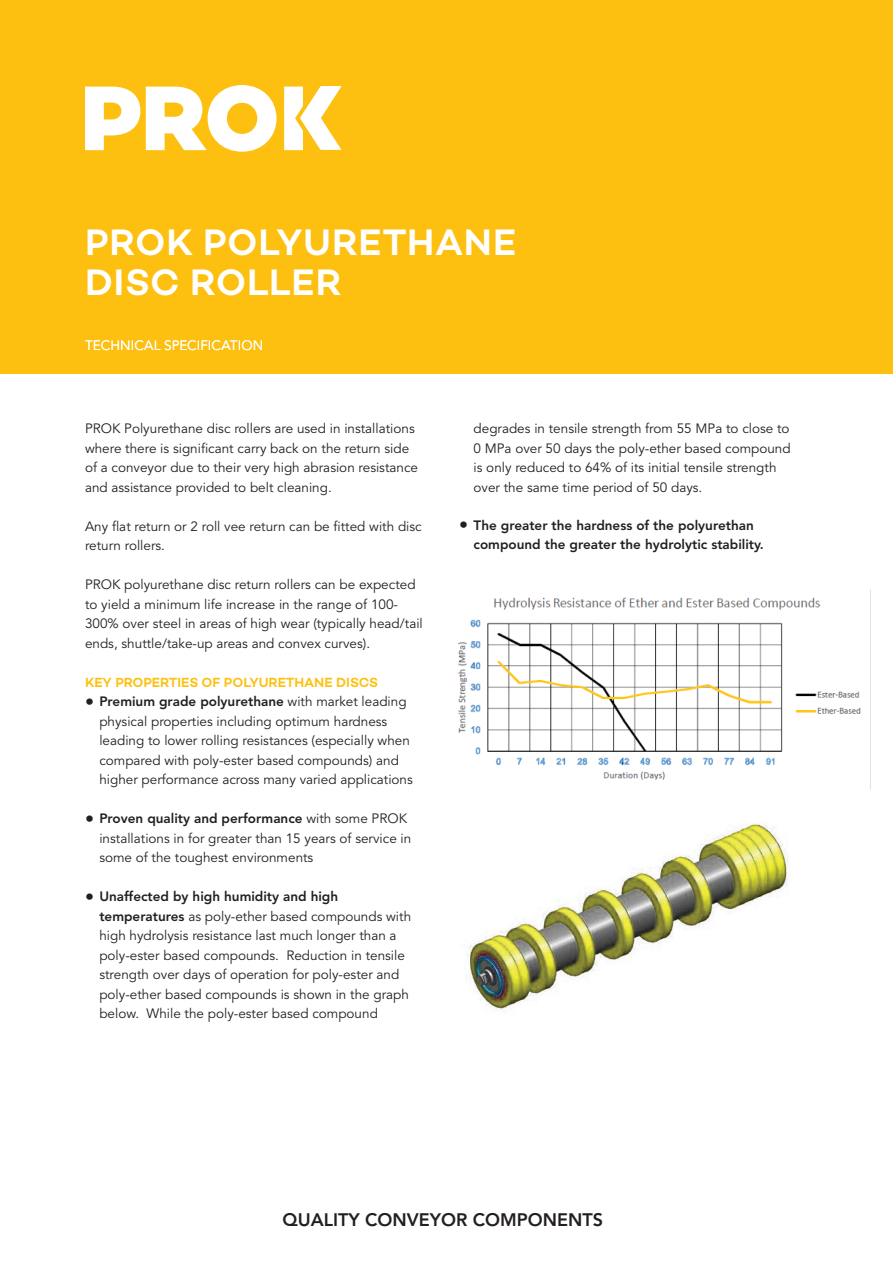
<style>
.page{position:relative;width:893px;height:1263px;background:#fff}
.page>*{position:absolute;margin:0;border:0;box-sizing:border-box;transform-origin:0 0}
.t1{font:600 37.5px/39.3px "Campton";letter-spacing:.015em;color:#fff}
.t2{font:800 18px "Avenir LT Std";color:#231f20}
.t3{font:13.5px/19.5px "Avenir LT Std";color:#231f20}
.t4{font:800 13.5px/18.8px "Avenir LT Std";color:#231f20}
.t5{font:600 13.5px "Campton";letter-spacing:-.01em;color:#fdc011}
.t6{font:13.5px "Avenir LT Std";letter-spacing:.005em;color:#fff}
.s1{font-weight:800;font-size:18px}
.s2{font-weight:800}
.s3{font-size:18px}
</style>
<div class="page">
<div style="left:0;top:0;width:893px;height:374px;background:#fdc011"></div>
<svg style="left:85px;top:87px;width:55px;height:63px"></svg>
<svg style="left:146px;top:85px;width:130px;height:67px"></svg>
<svg style="left:284px;top:86px;width:58px;height:64px"></svg>
<img style="left:468px;top:824px;width:320px;height:187px">
<img style="left:457px;top:597px;width:404px;height:183px">
<h1 class="t1" style="left:85px;top:222px;width:432px">PROK POLYURETHANE<br>DISC ROLLER</h1>
<p class="t6" style="left:85px;top:338px;width:180px">TECHNICAL SPECIFICATION</p>
<p class="t3" style="left:85px;top:419px;width:335px">PROK Polyurethane disc rollers are used in installations where there is significant carry back on the return side of a conveyor due to their very high abrasion resistance and assistance provided to belt cleaning.</p>
<p class="t3" style="left:85px;top:517px;width:338px">Any flat return or 2 roll vee return can be fitted with disc return rollers.</p>
<p class="t3" style="left:85px;top:575px;width:339px">PROK polyurethane disc return rollers can be expected to yield a minimum life increase in the range of 100- 300% over steel in areas of high wear (typically head/tail ends, shuttle/take-up areas and convex curves).</p>
<p class="t5" style="left:85px;top:674px;width:295px">KEY PROPERTIES OF POLYURETHANE DISCS</p>
<p class="t3" style="left:99px;top:692px;width:315px;text-indent:-14px"><span class="s1">•</span> <span class="s2">Premium grade polyurethane</span> with market leading physical properties including optimum hardness leading to lower rolling resistances (especially when compared with poly-ester based compounds) and higher performance across many varied applications</p>
<p class="t3" style="left:99px;top:809px;width:313px;text-indent:-14px"><span class="s1">•</span> <span class="s2">Proven quality and performance</span> with some PROK installations in for greater than 15 years of service in some of the toughest environments</p>
<p class="t3" style="left:99px;top:887px;width:313px;text-indent:-14px"><span class="s1">•</span> <span class="s2">Unaffected by high humidity and high temperatures</span> as poly-ether based compounds with high hydrolysis resistance last much longer than a poly-ester based compounds. Reduction in tensile strength over days of operation for poly-ester and poly-ether based compounds is shown in the graph below. While the poly-ester based compound</p>
<p class="t3" style="left:474px;top:419px;width:319px">degrades in tensile strength from 55 MPa to close to 0 MPa over 50 days the poly-ether based compound is only reduced to 64% of its initial tensile strength over the same time period of 50 days.</p>
<p class="t4" style="left:474px;top:516px;width:292px;text-indent:-14px"><span class="s3">•</span> The greater the hardness of the polyurethan compound the greater the hydrolytic stability.</p>
<h2 class="t2" style="left:283px;top:1209px;width:322px">QUALITY CONVEYOR COMPONENTS</h2>
</div>
